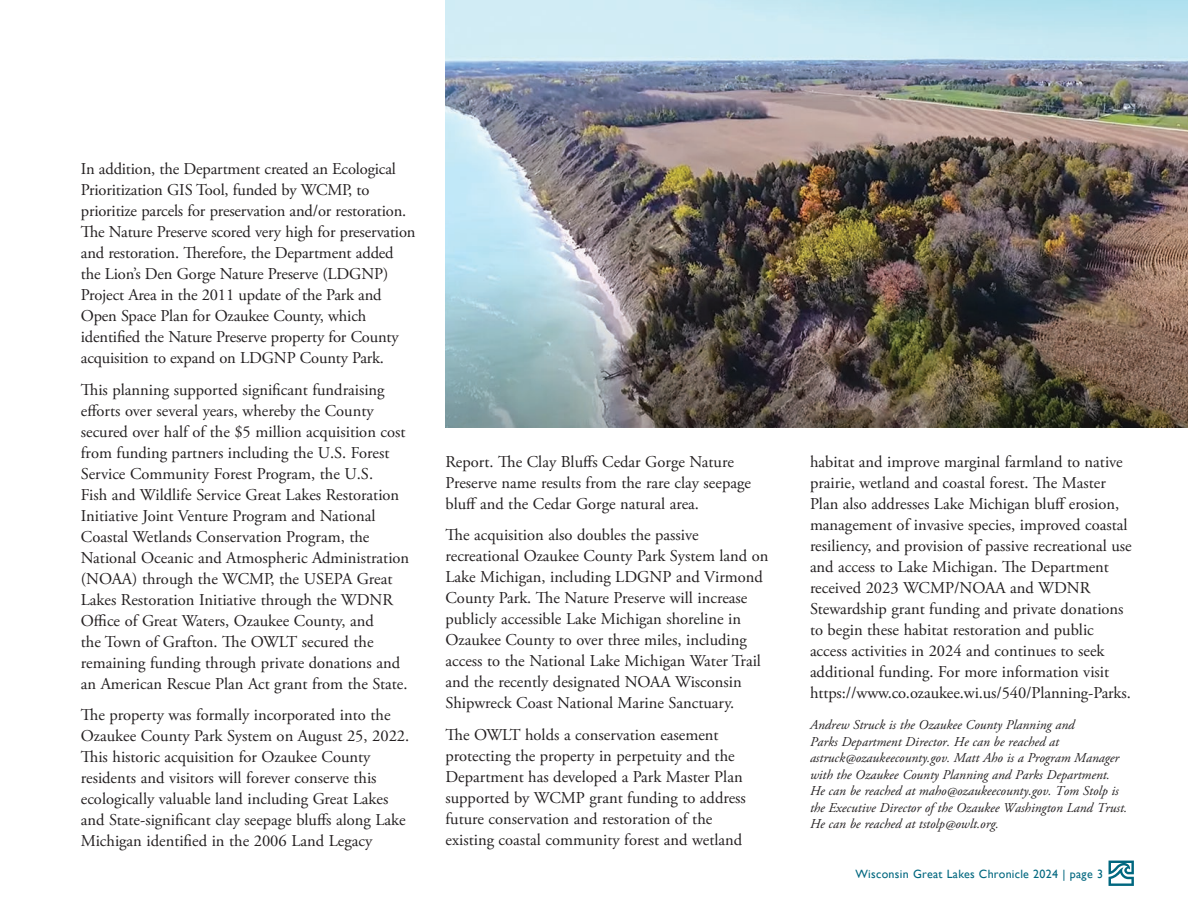
<style>
.page{position:relative;width:1188px;height:918px;background:#fff}
.page>*{position:absolute;margin:0;border:0;box-sizing:border-box;transform-origin:0 0}
.t1{font:16.5px/21px "Adobe Garamond Pro";color:#231f20}
.t2{font:italic 13.5px/16.5px "Adobe Garamond Pro";color:#231f20}
.t3{font:12px "Gill Sans";letter-spacing:.025em;color:#00677f}
</style>
<div class="page">
<svg style="left:1109px;top:861px;width:25px;height:25px"></svg>
<img style="left:446px;top:0;width:742px;height:427px">
<p class="t1" style="left:81px;top:159px;width:336px">In addition, the Department created an Ecological Prioritization GIS Tool, funded by WCMP, to prioritize parcels for preservation and/or restoration.<br>The Nature Preserve scored very high for preservation and restoration. Therefore, the Department added the Lion’s Den Gorge Nature Preserve (LDGNP)<br>Project Area in the 2011 update of the Park and Open Space Plan for Ozaukee County, which identified the Nature Preserve property for County acquisition to expand on LDGNP County Park.</p>
<p class="t1" style="left:81px;top:379px;width:330px">This planning supported significant fundraising efforts over several years, whereby the County secured over half of the $5 million acquisition cost from funding partners including the U.S. Forest Service Community Forest Program, the U.S.<br>Fish and Wildlife Service Great Lakes Restoration Initiative Joint Venture Program and National Coastal Wetlands Conservation Program, the National Oceanic and Atmospheric Administration (NOAA) through the WCMP, the USEPA Great Lakes Restoration Initiative through the WDNR Office of Great Waters, Ozaukee County, and<br>the Town of Grafton. The OWLT secured the remaining funding through private donations and an American Rescue Plan Act grant from the State.</p>
<p class="t1" style="left:81px;top:705px;width:330px">The property was formally incorporated into the Ozaukee County Park System on August 25, 2022.<br>This historic acquisition for Ozaukee County residents and visitors will forever conserve this ecologically valuable land including Great Lakes and State-significant clay seepage bluffs along Lake Michigan identified in the 2006 Land Legacy</p>
<p class="t1" style="left:446px;top:452px;width:307px">Report. The Clay Bluffs Cedar Gorge Nature<br>Preserve name results from the rare clay seepage bluff and the Cedar Gorge natural area.</p>
<p class="t1" style="left:446px;top:525px;width:325px">The acquisition also doubles the passive recreational Ozaukee County Park System land on Lake Michigan, including LDGNP and Virmond County Park. The Nature Preserve will increase publicly accessible Lake Michigan shoreline in Ozaukee County to over three miles, including access to the National Lake Michigan Water Trail and the recently designated NOAA Wisconsin Shipwreck Coast National Marine Sanctuary.</p>
<p class="t1" style="left:446px;top:725px;width:302px">The OWLT holds a conservation easement protecting the property in perpetuity and the Department has developed a Park Master Plan supported by WCMP grant funding to address future conservation and restoration of the existing coastal community forest and wetland</p>
<p class="t1" style="left:810px;top:451px;width:323px">habitat and improve marginal farmland to native prairie, wetland and coastal forest. The Master Plan also addresses Lake Michigan bluff erosion, management of invasive species, improved coastal resiliency, and provision of passive recreational use and access to Lake Michigan. The Department received 2023 WCMP/NOAA and WDNR Stewardship grant funding and private donations to begin these habitat restoration and public access activities in 2024 and continues to seek additional funding. For more information visit https://www.co.ozaukee.wi.us/540/Planning-Parks.</p>
<p class="t2" style="left:810px;top:717px;width:319px">Andrew Struck is the Ozaukee County Planning and<br>Parks Department Director. He can be reached at astruck@ozaukeecounty.gov. Matt Aho is a Program Manager with the Ozaukee County Planning and Parks Department.<br>He can be reached at maho@ozaukeecounty.gov. Tom Stolp is the Executive Director of the Ozaukee Washington Land Trust.<br>He can be reached at tstolp@owlt.org.</p>
<p class="t3" style="left:855px;top:867px;width:249px">Wisconsin Great Lakes Chronicle 2024 | page 3</p>
</div>
